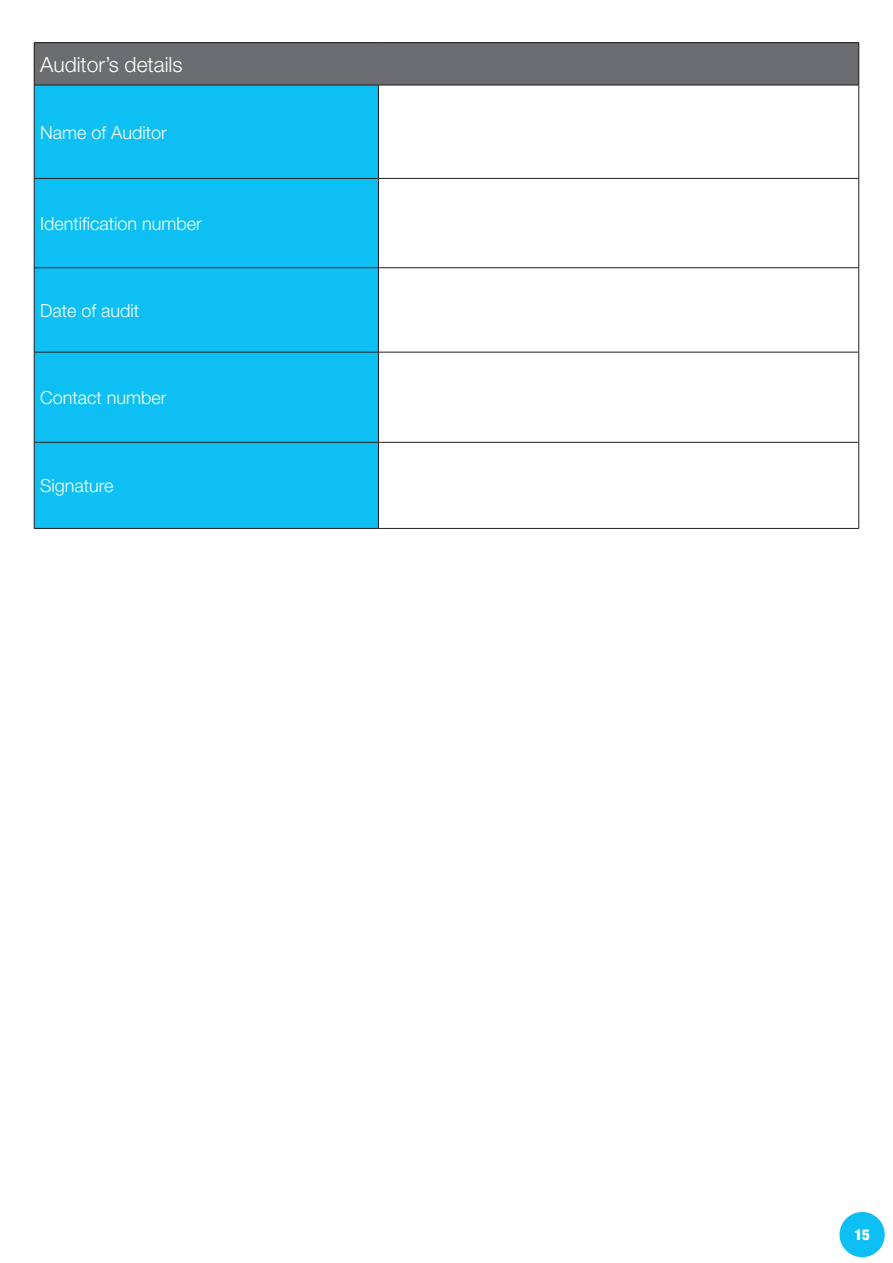
<style>
.page{position:relative;width:893px;height:1263px;background:#fff}
.page>*{position:absolute;margin:0;border:0;box-sizing:border-box;transform-origin:0 0}
.t1{font:300 21px "Helvetica Neue";color:#fff}
.t2{font:300 18px "Helvetica Neue";color:#fff}
.t3{font:900 condensed 15px "Helvetica Neue";color:#fff}
</style>
<div class="page">
<div style="left:839px;top:1212px;width:46px;height:45px;background:#0dbff2;border-radius:50%"></div>
<div style="left:34px;top:43px;width:825px;height:42px;background:#6c6d70"></div>
<div style="left:35px;top:86px;width:343px;height:442px;background:#0dbff2"></div>
<hr style="left:34px;top:42px;width:344px;height:1px;background:#231f20">
<hr style="left:34px;top:43px;width:1px;height:42px;background:#231f20">
<hr style="left:378px;top:42px;width:481px;height:1px;background:#231f20">
<hr style="left:858px;top:43px;width:1px;height:42px;background:#231f20">
<hr style="left:34px;top:85px;width:344px;height:1px;background:#231f20">
<hr style="left:34px;top:85px;width:1px;height:93px;background:#231f20">
<hr style="left:378px;top:85px;width:481px;height:1px;background:#231f20">
<hr style="left:378px;top:85px;width:1px;height:93px;background:#231f20">
<hr style="left:858px;top:85px;width:1px;height:93px;background:#231f20">
<hr style="left:34px;top:178px;width:344px;height:1px;background:#231f20">
<hr style="left:34px;top:179px;width:1px;height:88px;background:#231f20">
<hr style="left:378px;top:178px;width:481px;height:1px;background:#231f20">
<hr style="left:378px;top:179px;width:1px;height:88px;background:#231f20">
<hr style="left:858px;top:179px;width:1px;height:88px;background:#231f20">
<hr style="left:34px;top:267px;width:344px;height:1px;background:#231f20">
<hr style="left:34px;top:268px;width:1px;height:84px;background:#231f20">
<hr style="left:378px;top:267px;width:481px;height:1px;background:#231f20">
<hr style="left:378px;top:268px;width:1px;height:84px;background:#231f20">
<hr style="left:858px;top:268px;width:1px;height:84px;background:#231f20">
<hr style="left:34px;top:352px;width:344px;height:1px;background:#231f20">
<hr style="left:34px;top:352px;width:1px;height:90px;background:#231f20">
<hr style="left:378px;top:352px;width:481px;height:1px;background:#231f20">
<hr style="left:378px;top:352px;width:1px;height:90px;background:#231f20">
<hr style="left:858px;top:352px;width:1px;height:90px;background:#231f20">
<hr style="left:34px;top:442px;width:344px;height:1px;background:#231f20">
<hr style="left:34px;top:442px;width:1px;height:86px;background:#231f20">
<hr style="left:378px;top:442px;width:481px;height:1px;background:#231f20">
<hr style="left:378px;top:442px;width:1px;height:86px;background:#231f20">
<hr style="left:858px;top:442px;width:1px;height:86px;background:#231f20">
<hr style="left:34px;top:528px;width:344px;height:1px;background:#231f20">
<hr style="left:378px;top:528px;width:481px;height:1px;background:#231f20">
<p class="t1" style="left:40px;top:52px;width:144px">Auditor’s details</p>
<p class="t2" style="left:40px;top:121px;width:128px">Name of Auditor</p>
<p class="t2" style="left:40px;top:213px;width:163px">Identification number</p>
<p class="t2" style="left:40px;top:300px;width:101px">Date of audit</p>
<p class="t2" style="left:40px;top:387px;width:128px">Contact number</p>
<p class="t2" style="left:40px;top:475px;width:75px">Signature</p>
<p class="t3" style="left:854px;top:1225px;width:17px">15</p>
</div>
